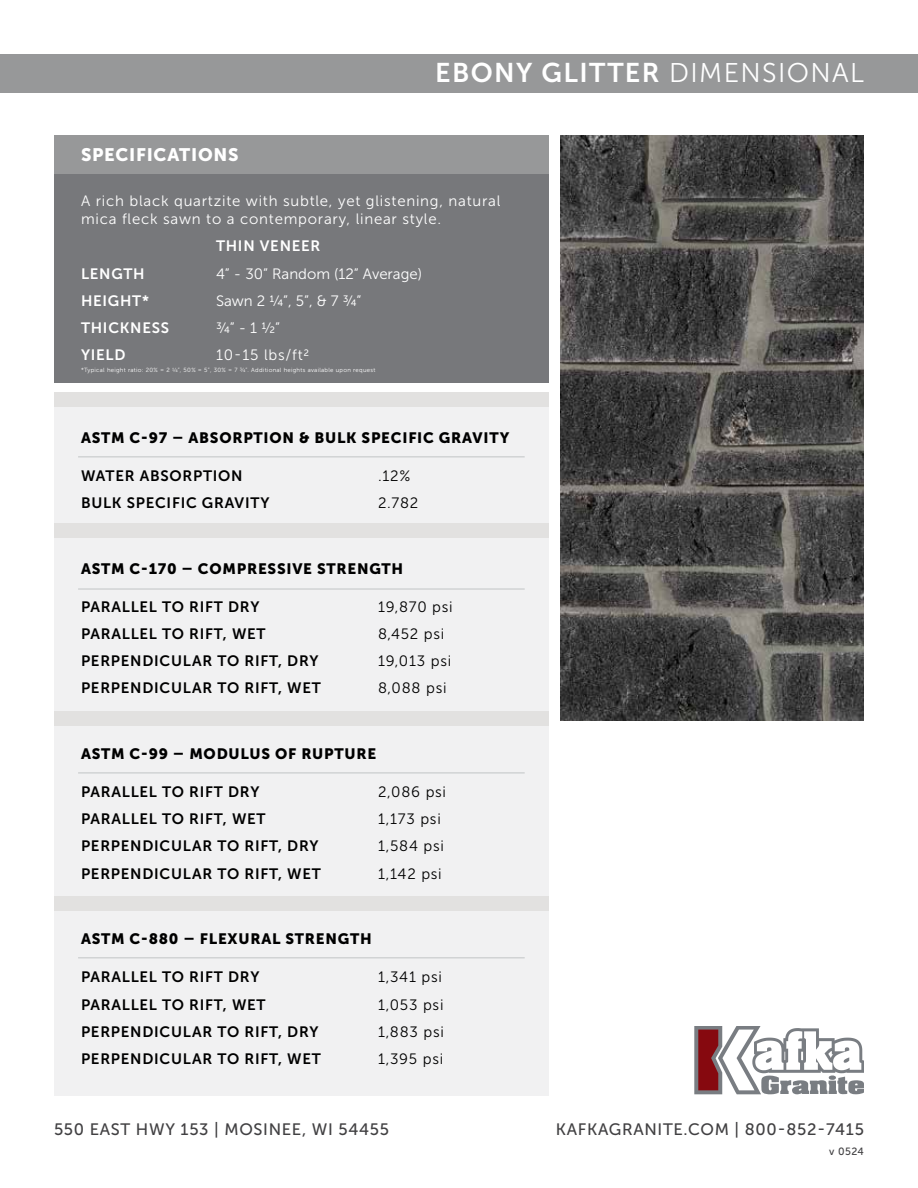
<style>
.page{position:relative;width:918px;height:1188px;background:#fff}
.page>*{position:absolute;margin:0;border:0;box-sizing:border-box;transform-origin:0 0}
.t1{font:27px "Museo Sans 700";letter-spacing:.05em;color:#fff}
.t2{font:18px "Museo Sans 900";letter-spacing:.04em;color:#fff}
.t3{font:16.5px "Museo Sans 500";letter-spacing:.04em;color:#414042}
.t4{font:15px "Museo Sans 700";letter-spacing:.05em;color:#000}
.t5{font:15px/18px "Museo Sans 300";letter-spacing:.05em;color:#fff}
.t6{font:15px "Museo Sans 900";letter-spacing:.05em;color:#000}
.t7{font:15px "Museo Sans 300";letter-spacing:.05em;color:#000}
.t8{font:15px "Museo Sans 700";letter-spacing:.05em;color:#fff}
.t9{font:15px "Museo Sans 300";color:#fff}
.t10{font:10.5px "Museo Sans 500";color:#414042}
.t11{font:6px "Museo Sans 300";letter-spacing:.05em;color:#fff}
.s1{font-family:"Museo Sans 300"}
</style>
<div class="page">
<svg style="left:694px;top:1026px;width:170px;height:68px"></svg>
<img style="left:561px;top:135px;width:303px;height:586px">
<div style="left:0;top:54px;width:918px;height:39px;background:#979899"></div>
<div style="left:54px;top:393px;width:495px;height:703px;background:#f1f1f2"></div>
<div style="left:54px;top:523px;width:495px;height:14px;background:#e2e1e0"></div>
<div style="left:54px;top:711px;width:495px;height:14px;background:#e2e1e0"></div>
<div style="left:54px;top:896px;width:495px;height:14px;background:#e2e1e0"></div>
<hr style="left:78px;top:456px;width:447px;height:2px;background:#d1d3d4">
<hr style="left:78px;top:588px;width:447px;height:2px;background:#d1d3d4">
<hr style="left:78px;top:772px;width:447px;height:2px;background:#d1d3d4">
<hr style="left:78px;top:957px;width:447px;height:1px;background:#d1d3d4">
<div style="left:54px;top:136px;width:495px;height:247px;background:#77787b"></div>
<div style="left:54px;top:135px;width:495px;height:39px;background:#979899"></div>
<div style="left:54px;top:393px;width:495px;height:14px;background:#e2e1e0"></div>
<h1 class="t1" style="left:435px;top:58px;width:430px">EBONY GLITTER <span class="s1">DIMENSIONAL</span></h1>
<p class="t2" style="left:81px;top:145px;width:159px">SPECIFICATIONS</p>
<p class="t5" style="left:81px;top:192px;width:421px">A rich black quartzite with subtle, yet glistening, natural mica fleck sawn to a contemporary, linear style.</p>
<p class="t8" style="left:216px;top:238px;width:106px">THIN VENEER</p>
<p class="t8" style="left:81px;top:265px;width:65px">LENGTH</p>
<p class="t9" style="left:216px;top:265px;width:208px">4” - 30” Random (12” Average)</p>
<p class="t8" style="left:81px;top:292px;width:70px">HEIGHT*</p>
<p class="t5" style="left:216px;top:292px;width:147px">Sawn 2 1/4”, 5”, &amp; 7 3/4”</p>
<p class="t8" style="left:81px;top:319px;width:90px">THICKNESS</p>
<p class="t5" style="left:216px;top:319px;width:66px">3/4” - 1 1/2”</p>
<p class="t8" style="left:81px;top:347px;width:46px">YIELD</p>
<p class="t5" style="left:216px;top:346px;width:95px">10-15 lbs/ft2</p>
<p class="t11" style="left:81px;top:367px;width:296px">*Typical height ratio: 20% = 2 1/4”, 50% = 5”, 30% = 7 3/4”. Additional heights available upon request</p>
<p class="t6" style="left:81px;top:429px;width:430px">ASTM C-97 – ABSORPTION &amp; BULK SPECIFIC GRAVITY</p>
<p class="t4" style="left:81px;top:468px;width:163px">WATER ABSORPTION</p>
<p class="t7" style="left:378px;top:468px;width:34px">.12%</p>
<p class="t4" style="left:81px;top:495px;width:190px">BULK SPECIFIC GRAVITY</p>
<p class="t7" style="left:378px;top:495px;width:42px">2.782</p>
<p class="t6" style="left:81px;top:560px;width:324px">ASTM C-170 – COMPRESSIVE STRENGTH</p>
<p class="t4" style="left:81px;top:598px;width:180px">PARALLEL TO RIFT DRY</p>
<p class="t7" style="left:378px;top:599px;width:76px">19,870 psi</p>
<p class="t4" style="left:81px;top:626px;width:186px">PARALLEL TO RIFT, WET</p>
<p class="t7" style="left:378px;top:626px;width:68px">8,452 psi</p>
<p class="t4" style="left:81px;top:653px;width:239px">PERPENDICULAR TO RIFT, DRY</p>
<p class="t7" style="left:378px;top:653px;width:75px">19,013 psi</p>
<p class="t4" style="left:81px;top:680px;width:241px">PERPENDICULAR TO RIFT, WET</p>
<p class="t7" style="left:378px;top:680px;width:70px">8,088 psi</p>
<p class="t6" style="left:81px;top:745px;width:297px">ASTM C-99 – MODULUS OF RUPTURE</p>
<p class="t4" style="left:81px;top:784px;width:180px">PARALLEL TO RIFT DRY</p>
<p class="t7" style="left:378px;top:784px;width:70px">2,086 psi</p>
<p class="t4" style="left:81px;top:811px;width:186px">PARALLEL TO RIFT, WET</p>
<p class="t7" style="left:378px;top:811px;width:64px">1,173 psi</p>
<p class="t4" style="left:81px;top:838px;width:239px">PERPENDICULAR TO RIFT, DRY</p>
<p class="t7" style="left:378px;top:838px;width:67px">1,584 psi</p>
<p class="t4" style="left:81px;top:865px;width:241px">PERPENDICULAR TO RIFT, WET</p>
<p class="t7" style="left:378px;top:865px;width:65px">1,142 psi</p>
<p class="t6" style="left:81px;top:930px;width:292px">ASTM C-880 – FLEXURAL STRENGTH</p>
<p class="t4" style="left:81px;top:969px;width:180px">PARALLEL TO RIFT DRY</p>
<p class="t7" style="left:378px;top:969px;width:66px">1,341 psi</p>
<p class="t4" style="left:81px;top:996px;width:186px">PARALLEL TO RIFT, WET</p>
<p class="t7" style="left:378px;top:996px;width:67px">1,053 psi</p>
<p class="t4" style="left:81px;top:1023px;width:239px">PERPENDICULAR TO RIFT, DRY</p>
<p class="t7" style="left:378px;top:1023px;width:67px">1,883 psi</p>
<p class="t4" style="left:81px;top:1050px;width:241px">PERPENDICULAR TO RIFT, WET</p>
<p class="t7" style="left:378px;top:1051px;width:67px">1,395 psi</p>
<p class="t3" style="left:54px;top:1120px;width:337px">550 EAST HWY 153 | MOSINEE, WI 54455</p>
<p class="t3" style="left:556px;top:1120px;width:310px">KAFKAGRANITE.COM | 800-852-7415</p>
<p class="t10" style="left:829px;top:1146px;width:36px">v 0524</p>
</div>
